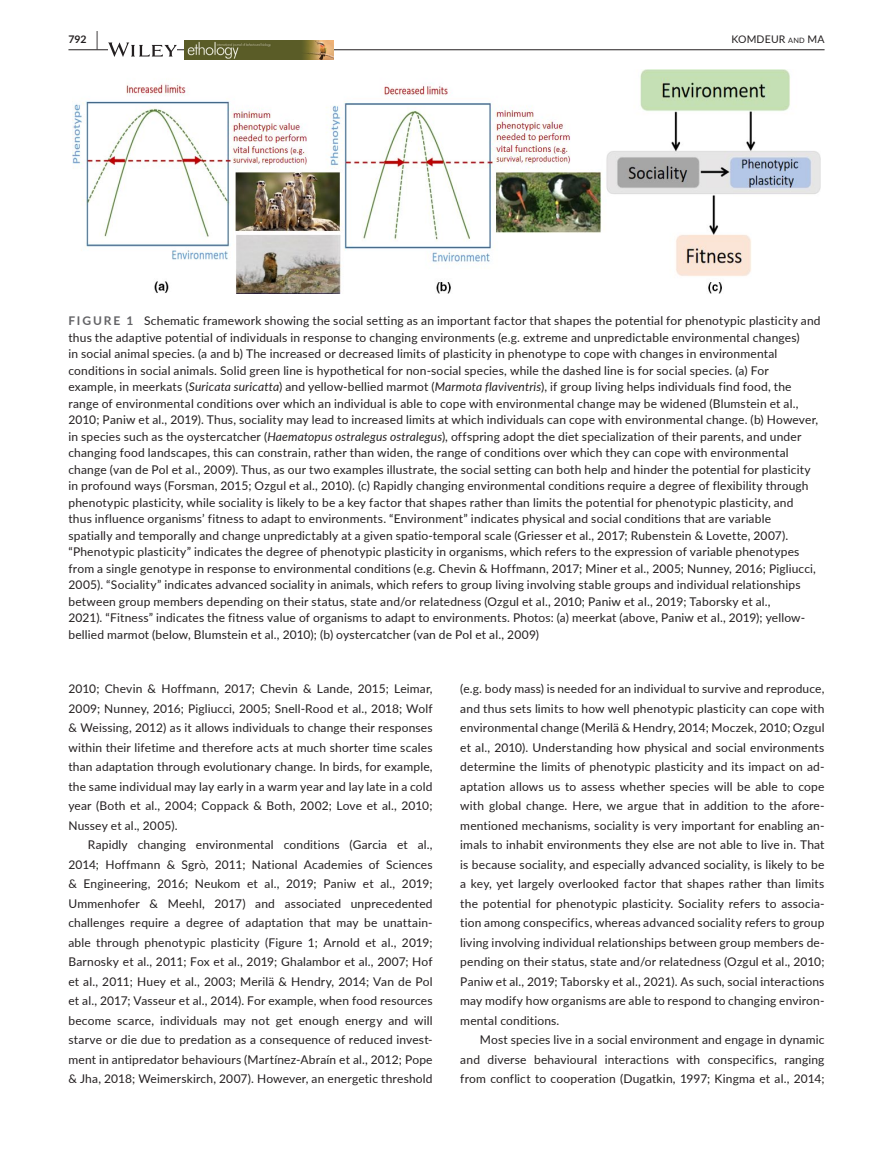
<style>
.page{position:relative;width:893px;height:1174px;background:#fff}
.page>*{position:absolute;margin:0;border:0;box-sizing:border-box;transform-origin:0 0}
.t1{font:12px/19.5px "Lato";letter-spacing:.015em;color:#231f20;text-align:justify}
.t2{font:10.5px "Lato";letter-spacing:.02em;color:#231f20}
.t3{font:700 10.5px "Lato";color:#231f20}
.s1{font-size:19.5px}
.s2{font-size:7.35px}
.s3{font-weight:700;color:#636366}
.s4{font-style:italic}
</style>
<div class="page">
<hr style="left:68px;top:49px;width:756px;height:1px;background:#231f20">
<svg style="left:108px;top:42px;width:69px;height:15px"></svg>
<img style="left:185px;top:40px;width:148px;height:19px">
<img style="left:72px;top:69px;width:749px;height:224px">
<p class="t3" style="left:68px;top:31px;width:31px">792 <span class="s1">|</span></p>
<p class="t2" style="left:731px;top:31px;width:95px">KOMDEUR <span class="s2">and</span> MA</p>
<p class="t1" style="left:68px;top:312px;width:754px;line-height:16.5px;text-align:left"><span class="s3">FIGURE 1</span> Schematic framework showing the social setting as an important factor that shapes the potential for phenotypic plasticity and thus the adaptive potential of individuals in response to changing environments (e.g. extreme and unpredictable environmental changes)<br>in social animal species. (a and b) The increased or decreased limits of plasticity in phenotype to cope with changes in environmental conditions in social animals. Solid green line is hypothetical for non-social species, while the dashed line is for social species. (a) For<br>example, in meerkats (<span class="s4">Suricata suricatta</span>) and yellow-bellied marmot (<span class="s4">Marmota flaviventris</span>), if group living helps individuals find food, the range of environmental conditions over which an individual is able to cope with environmental change may be widened (Blumstein et al., 2010; Paniw et al., 2019). Thus, sociality may lead to increased limits at which individuals can cope with environmental change. (b) However, in species such as the oystercatcher (<span class="s4">Haematopus ostralegus ostralegus</span>), offspring adopt the diet specialization of their parents, and under changing food landscapes, this can constrain, rather than widen, the range of conditions over which they can cope with environmental change (van de Pol et al., 2009). Thus, as our two examples illustrate, the social setting can both help and hinder the potential for plasticity in profound ways (Forsman, 2015; Ozgul et al., 2010). (c) Rapidly changing environmental conditions require a degree of flexibility through phenotypic plasticity, while sociality is likely to be a key factor that shapes rather than limits the potential for phenotypic plasticity, and<br>thus influence organisms’ fitness to adapt to environments. “Environment” indicates physical and social conditions that are variable<br>spatially and temporally and change unpredictably at a given spatio-temporal scale (Griesser et al., 2017; Rubenstein &amp; Lovette, 2007). “Phenotypic plasticity” indicates the degree of phenotypic plasticity in organisms, which refers to the expression of variable phenotypes from a single genotype in response to environmental conditions (e.g. Chevin &amp; Hoffmann, 2017; Miner et al., 2005; Nunney, 2016; Pigliucci, 2005). “Sociality” indicates advanced sociality in animals, which refers to group living involving stable groups and individual relationships between group members depending on their status, state and/or relatedness (Ozgul et al., 2010; Paniw et al., 2019; Taborsky et al.,<br>2021). “Fitness” indicates the fitness value of organisms to adapt to environments. Photos: (a) meerkat (above, Paniw et al., 2019); yellow&shy;bellied marmot (below, Blumstein et al., 2010); (b) oystercatcher (van de Pol et al., 2009)</p>
<p class="t1" style="left:68px;top:678px;width:366px">2010; Chevin &amp; Hoffmann, 2017; Chevin &amp; Lande, 2015; Leimar, 2009; Nunney, 2016; Pigliucci, 2005; Snell-Rood et al., 2018; Wolf &amp; Weissing, 2012) as it allows individuals to change their responses within their lifetime and therefore acts at much shorter time scales than adaptation through evolutionary change. In birds, for example, the same individual may lay early in a warm year and lay late in a cold year (Both et al., 2004; Coppack &amp; Both, 2002; Love et al., 2010; Nussey et al., 2005).</p>
<p class="t1" style="left:68px;top:834px;width:366px;text-indent:20px">Rapidly changing environmental conditions (Garcia et al., 2014; Hoffmann &amp; Sgrò, 2011; National Academies of Sciences &amp; Engineering, 2016; Neukom et al., 2019; Paniw et al., 2019; Ummenhofer &amp; Meehl, 2017) and associated unprecedented challenges require a degree of adaptation that may be unattain&shy;able through phenotypic plasticity (Figure 1; Arnold et al., 2019; Barnosky et al., 2011; Fox et al., 2019; Ghalambor et al., 2007; Hof et al., 2011; Huey et al., 2003; Merilä &amp; Hendry, 2014; Van de Pol et al., 2017; Vasseur et al., 2014). For example, when food resources become scarce, individuals may not get enough energy and will starve or die due to predation as a consequence of reduced invest&shy;ment in antipredator behaviours (Martínez-Abraín et al., 2012; Pope &amp; Jha, 2018; Weimerskirch, 2007). However, an energetic threshold</p>
<p class="t1" style="left:460px;top:678px;width:366px">(e.g. body mass) is needed for an individual to survive and reproduce, and thus sets limits to how well phenotypic plasticity can cope with environmental change (Merilä &amp; Hendry, 2014; Moczek, 2010; Ozgul et al., 2010). Understanding how physical and social environments determine the limits of phenotypic plasticity and its impact on ad&shy;aptation allows us to assess whether species will be able to cope with global change. Here, we argue that in addition to the afore&shy;mentioned mechanisms, sociality is very important for enabling an&shy;imals to inhabit environments they else are not able to live in. That is because sociality, and especially advanced sociality, is likely to be a key, yet largely overlooked factor that shapes rather than limits the potential for phenotypic plasticity. Sociality refers to associa&shy;tion among conspecifics, whereas advanced sociality refers to group living involving individual relationships between group members de&shy;pending on their status, state and/or relatedness (Ozgul et al., 2010; Paniw et al., 2019; Taborsky et al., 2021). As such, social interactions may modify how organisms are able to respond to changing environ&shy;mental conditions.</p>
<p class="t1" style="left:460px;top:1029px;width:366px;text-indent:20px">Most species live in a social environment and engage in dynamic and diverse behavioural interactions with conspecifics, ranging from conflict to cooperation (Dugatkin, 1997; Kingma et al., 2014;</p>
</div>
